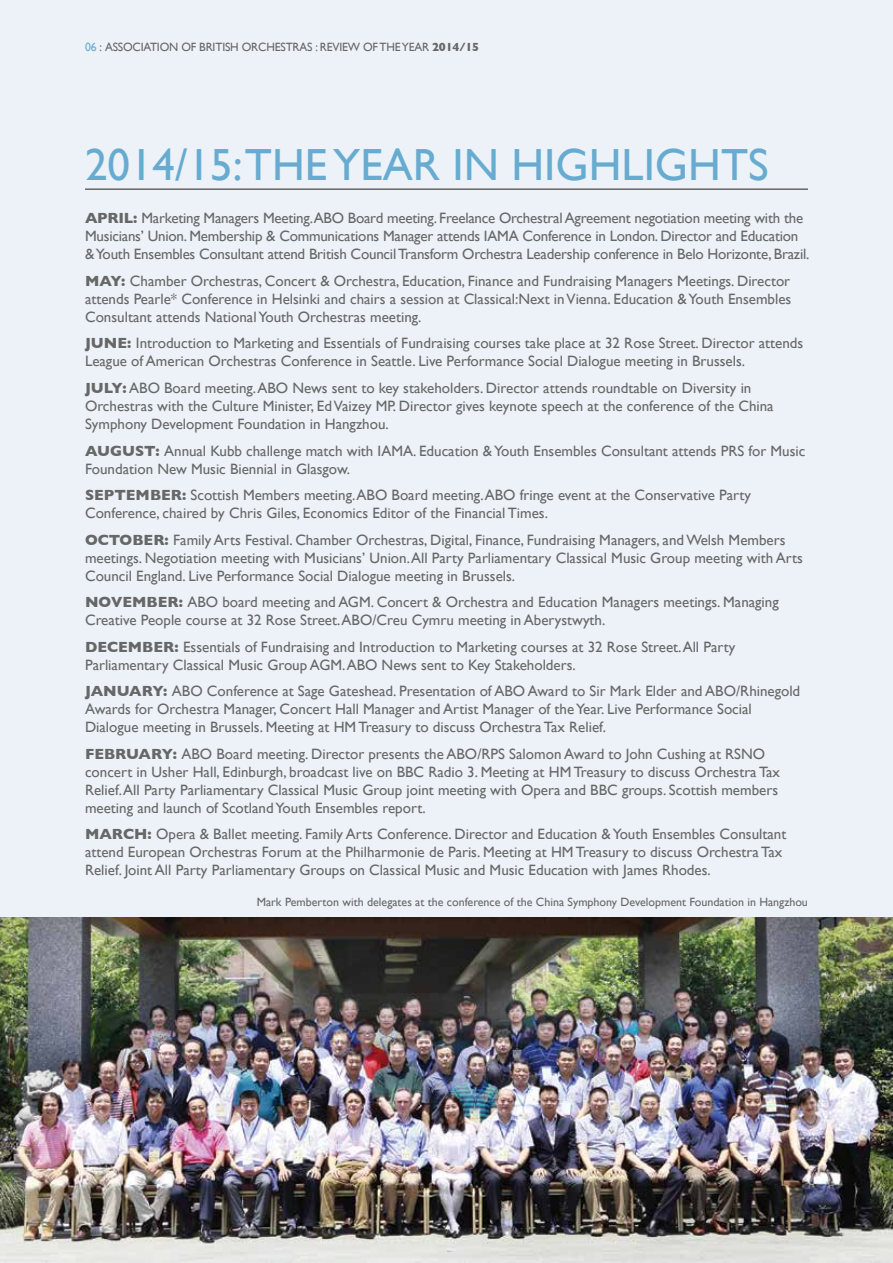
<style>
.page{position:relative;width:893px;height:1263px;background:#ecf2f7}
.page>*{position:absolute;margin:0;border:0;box-sizing:border-box;transform-origin:0 0}
.t1{font:45px "Gill Sans";color:#68abd0}
.t2{font:15px/18px "Gill Sans";color:#666767}
.t3{font:12px "Gill Sans";color:#666767}
.s1{color:#68abd0}
.s2{font-weight:700}
</style>
<div class="page">
<hr style="left:85px;top:188px;width:723px;height:2px;background:#666767">
<img style="left:0;top:917px;width:893px;height:346px">
<p class="t3" style="left:85px;top:40px;width:396px"><span class="s1">06</span> : ASSOCIATION OF BRITISH ORCHESTRAS : REVIEW OF THE YEAR <span class="s2">2014/15</span></p>
<h1 class="t1" style="left:85px;top:138px;width:685px">2014/15:THE YEAR IN HIGHLIGHTS</h1>
<p class="t2" style="left:85px;top:209px;width:726px"><span class="s2">APRIL:</span> Marketing Managers Meeting.ABO Board meeting. Freelance Orchestral Agreement negotiation meeting with the<br>Musicians’ Union. Membership &amp; Communications Manager attends IAMA Conference in London. Director and Education &amp; Youth Ensembles Consultant attend British Council Transform Orchestra Leadership conference in Belo Horizonte, Brazil.</p>
<p class="t2" style="left:85px;top:272px;width:708px;text-align:justify"><span class="s2">MAY:</span> Chamber Orchestras, Concert &amp; Orchestra, Education, Finance and Fundraising Managers Meetings. Director attends Pearle* Conference in Helsinki and chairs a session at Classical:Next in Vienna. Education &amp; Youth Ensembles Consultant attends National Youth Orchestras meeting.</p>
<p class="t2" style="left:85px;top:334px;width:720px"><span class="s2">JUNE:</span> Introduction to Marketing and Essentials of Fundraising courses take place at 32 Rose Street. Director attends<br>League of American Orchestras Conference in Seattle. Live Performance Social Dialogue meeting in Brussels.</p>
<p class="t2" style="left:85px;top:379px;width:690px"><span class="s2">JULY:</span> ABO Board meeting. ABO News sent to key stakeholders. Director attends roundtable on Diversity in<br>Orchestras with the Culture Minister, Ed Vaizey MP. Director gives keynote speech at the conference of the China<br>Symphony Development Foundation in Hangzhou.</p>
<p class="t2" style="left:85px;top:441px;width:722px"><span class="s2">AUGUST:</span> Annual Kubb challenge match with IAMA. Education &amp; Youth Ensembles Consultant attends PRS for Music<br>Foundation New Music Biennial in Glasgow.</p>
<p class="t2" style="left:85px;top:486px;width:667px"><span class="s2">SEPTEMBER:</span> Scottish Members meeting. ABO Board meeting. ABO fringe event at the Conservative Party<br>Conference, chaired by Chris Giles, Economics Editor of the Financial Times.</p>
<p class="t2" style="left:85px;top:530px;width:719px"><span class="s2">OCTOBER:</span> Family Arts Festival. Chamber Orchestras, Digital, Finance, Fundraising Managers, and Welsh Members meetings. Negotiation meeting with Musicians’ Union. All Party Parliamentary Classical Music Group meeting with Arts<br>Council England. Live Performance Social Dialogue meeting in Brussels.</p>
<p class="t2" style="left:85px;top:593px;width:695px"><span class="s2">NOVEMBER:</span> ABO board meeting and AGM. Concert &amp; Orchestra and Education Managers meetings. Managing<br>Creative People course at 32 Rose Street. ABO/Creu Cymru meeting in Aberystwyth.</p>
<p class="t2" style="left:85px;top:637px;width:652px"><span class="s2">DECEMBER:</span> Essentials of Fundraising and Introduction to Marketing courses at 32 Rose Street. All Party<br>Parliamentary Classical Music Group AGM. ABO News sent to Key Stakeholders.</p>
<p class="t2" style="left:85px;top:682px;width:717px"><span class="s2">JANUARY:</span> ABO Conference at Sage Gateshead. Presentation of ABO Award to Sir Mark Elder and ABO/Rhinegold<br>Awards for Orchestra Manager, Concert Hall Manager and Artist Manager of the Year. Live Performance Social<br>Dialogue meeting in Brussels. Meeting at HM Treasury to discuss Orchestra Tax Relief.</p>
<p class="t2" style="left:85px;top:744px;width:696px"><span class="s2">FEBRUARY:</span> ABO Board meeting. Director presents the ABO/RPS Salomon Award to John Cushing at RSNO concert in Usher Hall, Edinburgh, broadcast live on BBC Radio 3. Meeting at HM Treasury to discuss Orchestra Tax Relief. All Party Parliamentary Classical Music Group joint meeting with Opera and BBC groups. Scottish members meeting and launch of Scotland Youth Ensembles report.</p>
<p class="t2" style="left:85px;top:825px;width:703px"><span class="s2">MARCH:</span> Opera &amp; Ballet meeting. Family Arts Conference. Director and Education &amp; Youth Ensembles Consultant attend European Orchestras Forum at the Philharmonie de Paris. Meeting at HM Treasury to discuss Orchestra Tax<br>Relief. Joint All Party Parliamentary Groups on Classical Music and Music Education with James Rhodes.</p>
<p class="t3" style="left:257px;top:894px;width:553px">Mark Pemberton with delegates at the conference of the China Symphony Development Foundation in Hangzhou</p>
</div>
